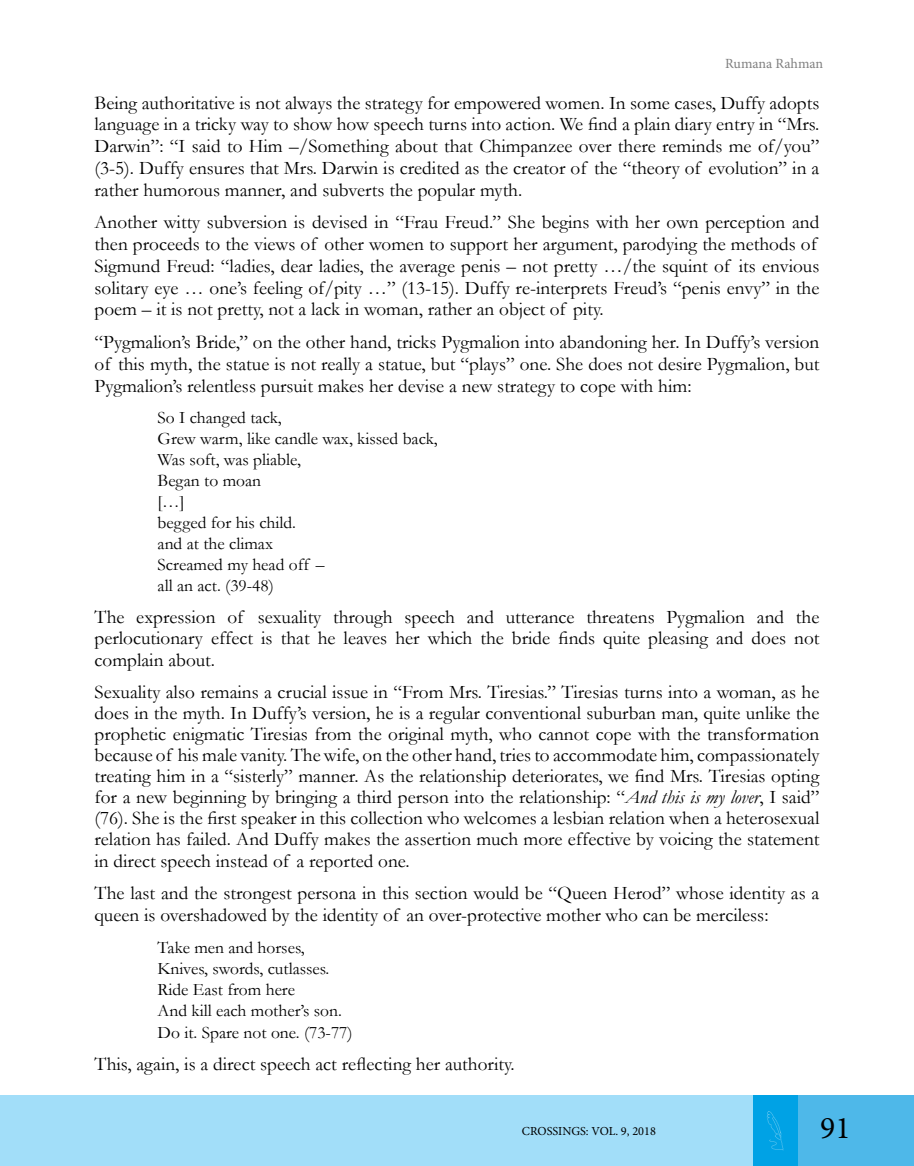
<style>
.page{position:relative;width:914px;height:1166px;background:#fff}
.page>*{position:absolute;margin:0;border:0;box-sizing:border-box;transform-origin:0 0}
.t1{font:31.5px "Minion Pro";color:#000}
.t2{font:19.25px/21.2px "Garamond";color:#000;text-align:justify}
.t3{font:17.5px/21px "Garamond";color:#000}
.t4{font:14px "Minion Pro";letter-spacing:-.005em;color:#808080}
.t5{font:12.25px "Minion Pro";color:#000}
.s1{font-style:italic}
</style>
<div class="page">
<div style="left:752px;top:1096px;width:46px;height:70px;background:#00a2e5"></div>
<div style="left:0;top:1096px;width:752px;height:70px;background:#a2def9"></div>
<div style="left:798px;top:1096px;width:116px;height:70px;background:#4eb8e9"></div>
<svg style="left:767px;top:1111px;width:16px;height:39px"></svg>
<p class="t4" style="left:725px;top:54px;width:99px">Rumana Rahman</p>
<p class="t2" style="left:94px;top:91px;width:726px;line-height:21.7px">Being authoritative is not always the strategy for empowered women. In some cases, Duffy adopts language in a tricky way to show how speech turns into action. We find a plain diary entry in “Mrs.<br>Darwin”: “I said to Him –/Something about that Chimpanzee over there reminds me of/you” (3-5). Duffy ensures that Mrs. Darwin is credited as the creator of the “theory of evolution” in a rather humorous manner, and subverts the popular myth.</p>
<p class="t2" style="left:94px;top:210px;width:726px;line-height:21.9px;text-align:left">Another witty subversion is devised in “Frau Freud.” She begins with her own perception and then proceeds to the views of other women to support her argument, parodying the methods of Sigmund Freud: “ladies, dear ladies, the average penis – not pretty …/the squint of its envious solitary eye … one’s feeling of/pity …” (13-15). Duffy re-interprets Freud’s “penis envy” in the poem – it is not pretty, not a lack in woman, rather an object of pity.</p>
<p class="t2" style="left:94px;top:330px;width:726px;line-height:21.9px">“Pygmalion’s Bride,” on the other hand, tricks Pygmalion into abandoning her. In Duffy’s version of this myth, the statue is not really a statue, but “plays” one. She does not desire Pygmalion, but Pygmalion’s relentless pursuit makes her devise a new strategy to cope with him:</p>
<p class="t3" style="left:158px;top:407px;width:282px">So I changed tack,<br>Grew warm, like candle wax, kissed back,<br>Was soft, was pliable,<br>Began to moan<br>[…]<br>begged for his child.<br>and at the climax<br>Screamed my head off –<br>all an act. (39-48)</p>
<p class="t2" style="left:94px;top:605px;width:726px">The expression of sexuality through speech and utterance threatens Pygmalion and the perlocutionary effect is that he leaves her which the bride finds quite pleasing and does not complain about.</p>
<p class="t2" style="left:94px;top:681px;width:726px">Sexuality also remains a crucial issue in “From Mrs. Tiresias.” Tiresias turns into a woman, as he does in the myth. In Duffy’s version, he is a regular conventional suburban man, quite unlike the prophetic enigmatic Tiresias from the original myth, who cannot cope with the transformation because of his male vanity. The wife, on the other hand, tries to accommodate him, compassionately treating him in a “sisterly” manner. As the relationship deteriorates, we find Mrs. Tiresias opting for a new beginning by bringing a third person into the relationship: “<span class="s1">And this is my lover</span>, I said” (76). She is the first speaker in this collection who welcomes a lesbian relation when a heterosexual relation has failed. And Duffy makes the assertion much more effective by voicing the statement in direct speech instead of a reported one.</p>
<p class="t2" style="left:94px;top:881px;width:726px;line-height:21.9px">The last and the strongest persona in this section would be “Queen Herod” whose identity as a queen is overshadowed by the identity of an over-protective mother who can be merciless:</p>
<p class="t3" style="left:158px;top:936px;width:196px">Take men and horses,<br>Knives, swords, cutlasses.<br>Ride East from here<br>And kill each mother’s son.<br>Do it. Spare not one. (73-77)</p>
<p class="t2" style="left:94px;top:1052px;width:421px">This, again, is a direct speech act reflecting her authority.</p>
<p class="t5" style="left:522px;top:1123px;width:135px">CROSSINGS: VOL. 9, 2018</p>
<h1 class="t1" style="left:820px;top:1106px;width:32px">91</h1>
</div>
